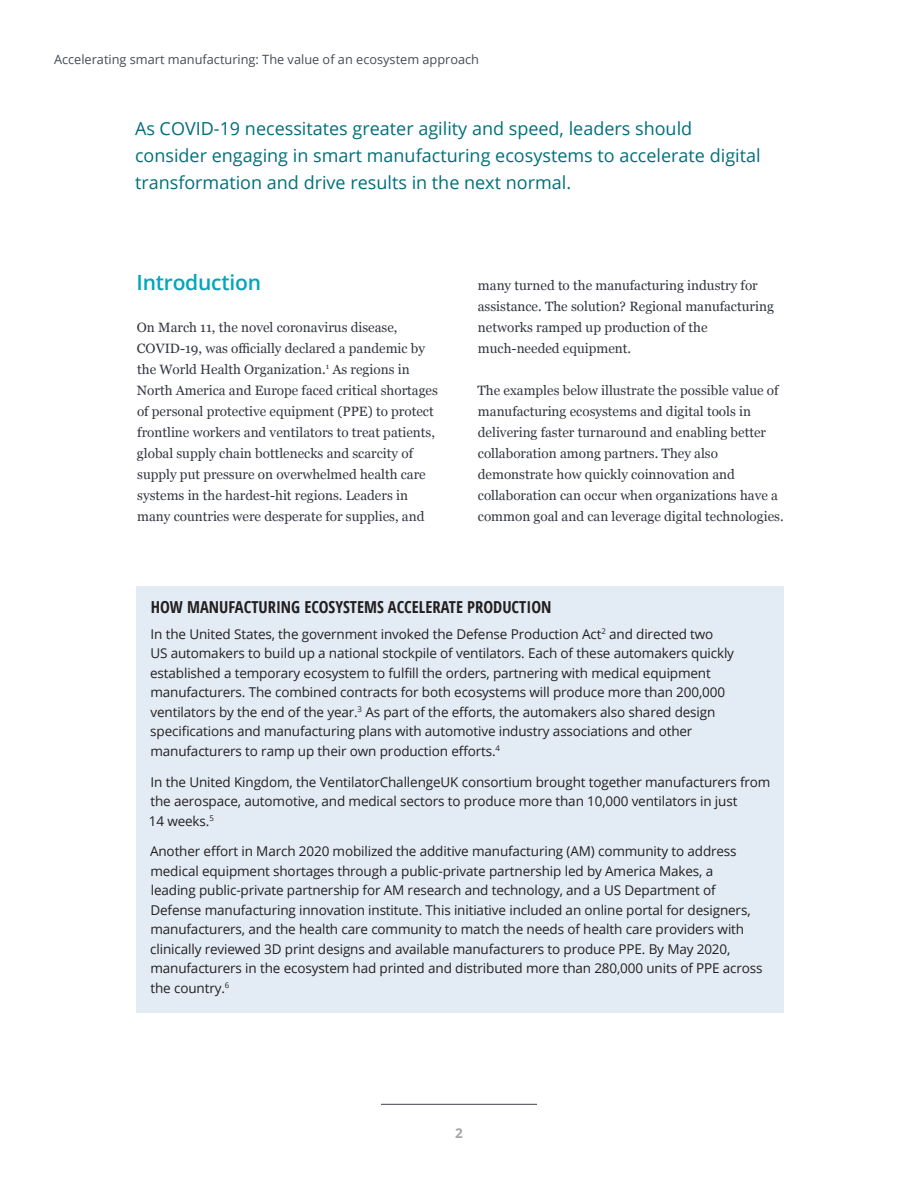
<style>
.page{position:relative;width:918px;height:1188px;background:#fff}
.page>*{position:absolute;margin:0;border:0;box-sizing:border-box;transform-origin:0 0}
.heading2{font:600 21px "Open Sans";letter-spacing:-.01em;color:#00a6b9}
.teaser-text{font:18px/27px "Open Sans";color:#006f7a}
.sidebar-h1{font:700 16.5px "Open Sans Condensed";color:#231f20}
.sidebar-body{font:13.5px/19.5px "Open Sans";letter-spacing:-.01em;color:#231f20}
.body-copy{font:13.5px/21px "Georgia";color:#323640}
.t1{font:700 13.5px "Open Sans";color:#a3a7a9}
.t2{font:12.75px "Open Sans";color:#464b54}
</style>
<div class="page">
<hr style="left:381px;top:1104px;width:156px;height:1px;background:#5f6369">
<div style="left:136px;top:586px;width:648px;height:426px;background:#e3ecf5"></div>
<p class="t2" style="left:54px;top:50px;width:427px">Accelerating smart manufacturing: The value of an ecosystem approach</p>
<p class="teaser-text" style="left:135px;top:115px;width:627px">As COVID-19 necessitates greater agility and speed, leaders should consider engaging in smart manufacturing ecosystems to accelerate digital transformation and drive results in the next normal.</p>
<p class="heading2" style="left:136px;top:267px;width:126px">Introduction</p>
<p class="body-copy" style="left:137px;top:316px;width:303px">On March 11, the novel coronavirus disease, COVID-19, was officially declared a pandemic by the World Health Organization.<sup>1</sup> As regions in North America and Europe faced critical shortages of personal protective equipment (PPE) to protect frontline workers and ventilators to treat patients, global supply chain bottlenecks and scarcity of supply put pressure on overwhelmed health care systems in the hardest-hit regions. Leaders in many countries were desperate for supplies, and</p>
<p class="body-copy" style="left:478px;top:274px;width:298px">many turned to the manufacturing industry for assistance. The solution? Regional manufacturing networks ramped up production of the much-needed equipment.</p>
<p class="body-copy" style="left:478px;top:379px;width:308px">The examples below illustrate the possible value of manufacturing ecosystems and digital tools in delivering faster turnaround and enabling better collaboration among partners. They also demonstrate how quickly coinnovation and collaboration can occur when organizations have a common goal and can leverage digital technologies.</p>
<p class="sidebar-h1" style="left:151px;top:595px;width:402px">HOW MANUFACTURING ECOSYSTEMS ACCELERATE PRODUCTION</p>
<p class="sidebar-body" style="left:150px;top:624px;width:585px">In the United States, the government invoked the Defense Production Act<sup>2</sup> and directed two<br>US automakers to build up a national stockpile of ventilators. Each of these automakers quickly established a temporary ecosystem to fulfill the orders, partnering with medical equipment manufacturers. The combined contracts for both ecosystems will produce more than 200,000 ventilators by the end of the year.<sup>3</sup> As part of the efforts, the automakers also shared design specifications and manufacturing plans with automotive industry associations and other manufacturers to ramp up their own production efforts.<sup>4</sup></p>
<p class="sidebar-body" style="left:149px;top:772px;width:623px">In the United Kingdom, the VentilatorChallengeUK consortium brought together manufacturers from the aerospace, automotive, and medical sectors to produce more than 10,000 ventilators in just<br>14 weeks.<sup>5</sup></p>
<p class="sidebar-body" style="left:150px;top:842px;width:614px">Another effort in March 2020 mobilized the additive manufacturing (AM) community to address medical equipment shortages through a public-private partnership led by America Makes, a<br>leading public-private partnership for AM research and technology, and a US Department of Defense manufacturing innovation institute. This initiative included an online portal for designers, manufacturers, and the health care community to match the needs of health care providers with clinically reviewed 3D print designs and available manufacturers to produce PPE. By May 2020, manufacturers in the ecosystem had printed and distributed more than 280,000 units of PPE across the country.<sup>6</sup></p>
<p class="t1" style="left:455px;top:1123px;width:9px">2</p>
</div>
